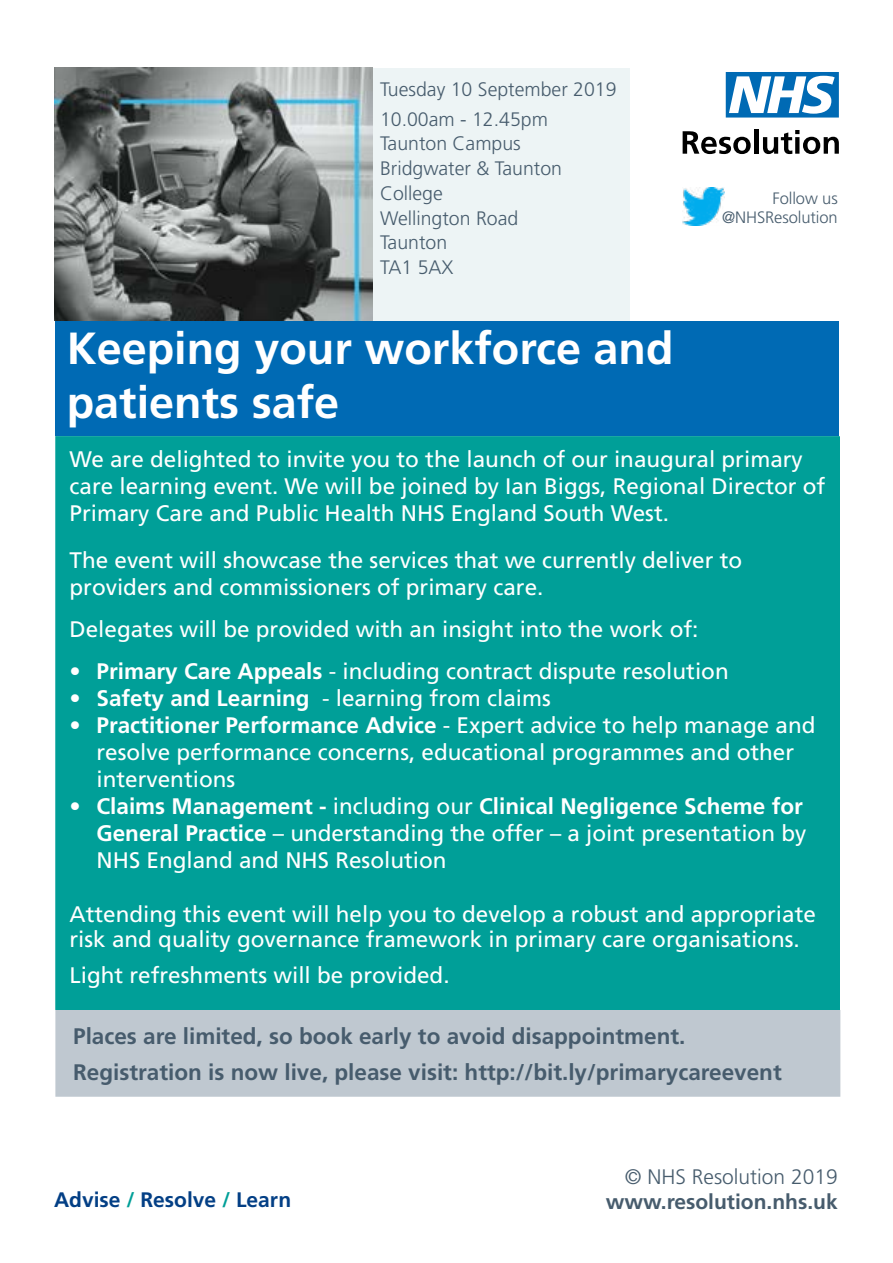
<style>
.page{position:relative;width:893px;height:1263px;background:#fff}
.page>*{position:absolute;margin:0;border:0;box-sizing:border-box;transform-origin:0 0}
.t1{font:700 45px/54px "Frutiger LT Std";color:#fff}
.t2{font:22.5px/27px "Frutiger LT Std";color:#fff}
.t3{font:700 22.5px/36px "Frutiger LT Std";color:#475c6d}
.t4{font:700 21px "Frutiger LT Std";color:#475c6d}
.t5{font:700 21px "Frutiger LT Std";color:#033f85}
.t6{font:300 21px "Frutiger LT Std";color:#475c6d}
.t7{font:300 19.5px/24.8px "Frutiger LT Std";color:#475c6d}
.t8{font:300 16.5px/19.5px "Frutiger LT Std";letter-spacing:-.005em;color:#475c6d;text-align:right}
.s1{font-weight:700}
.s2{color:#009f98}
</style>
<div class="page">
<div style="left:372px;top:68px;width:258px;height:261px;background:#edf4f5"></div>
<svg style="left:726px;top:72px;width:113px;height:46px"></svg>
<svg style="left:683px;top:131px;width:68px;height:23px"></svg>
<hr style="left:754px;top:130px;width:4px;height:24px;background:#000">
<svg style="left:763px;top:130px;width:76px;height:24px"></svg>
<div style="left:55px;top:1010px;width:785px;height:87px;background:#bfc8d0;border:2px solid #bfc8d0"></div>
<div style="left:55px;top:321px;width:784px;height:115px;background:#006ab4"></div>
<img style="left:682px;top:188px;width:42px;height:37px">
<div style="left:56px;top:437px;width:783px;height:572px;background:#009f98"></div>
<img style="left:54px;top:67px;width:318px;height:254px">
<p class="t7" style="left:380px;top:75px;width:238px;line-height:29.2px">Tuesday 10 September 2019<br>10.00am - 12.45pm</p>
<p class="t7" style="left:380px;top:131px;width:184px">Taunton Campus<br>Bridgwater &amp; Taunton<br>College<br>Wellington Road<br>Taunton<br>TA1 5AX</p>
<h1 class="t1" style="left:67px;top:321px;width:608px">Keeping your workforce and patients safe</h1>
<p class="t8" style="left:722px;top:189px;width:117px">Follow us @NHSResolution</p>
<p class="t2" style="left:70px;top:446px;width:757px">We are delighted to invite you to the launch of our inaugural primary care learning event. We will be joined by Ian Biggs, Regional Director of<br>Primary Care and Public Health NHS England South West.</p>
<p class="t2" style="left:70px;top:546px;width:674px">The event will showcase the services that we currently deliver to providers and commissioners of primary care.</p>
<p class="t2" style="left:70px;top:615px;width:630px">Delegates will be provided with an insight into the work of:</p>
<p class="t2" style="left:70px;top:657px;width:661px"><span class="s1">• Primary Care Appeals</span> - including contract dispute resolution</p>
<p class="t2" style="left:70px;top:684px;width:483px"><span class="s1">• Safety and Learning</span> - learning from claims</p>
<p class="t2" style="left:97px;top:711px;width:720px;text-indent:-27px"><span class="s1">• Practitioner Performance Advice</span> - Expert advice to help manage and resolve performance concerns, educational programmes and other interventions</p>
<p class="t2" style="left:97px;top:792px;width:711px;text-indent:-27px"><span class="s1">• Claims Management -</span> including our <span class="s1">Clinical Negligence Scheme for<br>General Practice</span> – understanding the offer – a joint presentation by<br>NHS England and NHS Resolution</p>
<p class="t2" style="left:70px;top:901px;width:748px;line-height:25.2px">Attending this event will help you to develop a robust and appropriate risk and quality governance framework in primary care organisations.</p>
<p class="t2" style="left:70px;top:962px;width:382px">Light refreshments will be provided.</p>
<p class="t3" style="left:73px;top:1018px;width:710px">Places are limited, so book early to avoid disappointment.<br>Registration is now live, please visit: http://bit.ly/primarycareevent</p>
<p class="t6" style="left:625px;top:1165px;width:214px">© NHS Resolution 2019</p>
<p class="t5" style="left:54px;top:1187px;width:239px">Advise <span class="s2">/</span> Resolve <span class="s2">/</span> Learn</p>
<p class="t4" style="left:606px;top:1189px;width:233px">www.resolution.nhs.uk</p>
</div>
